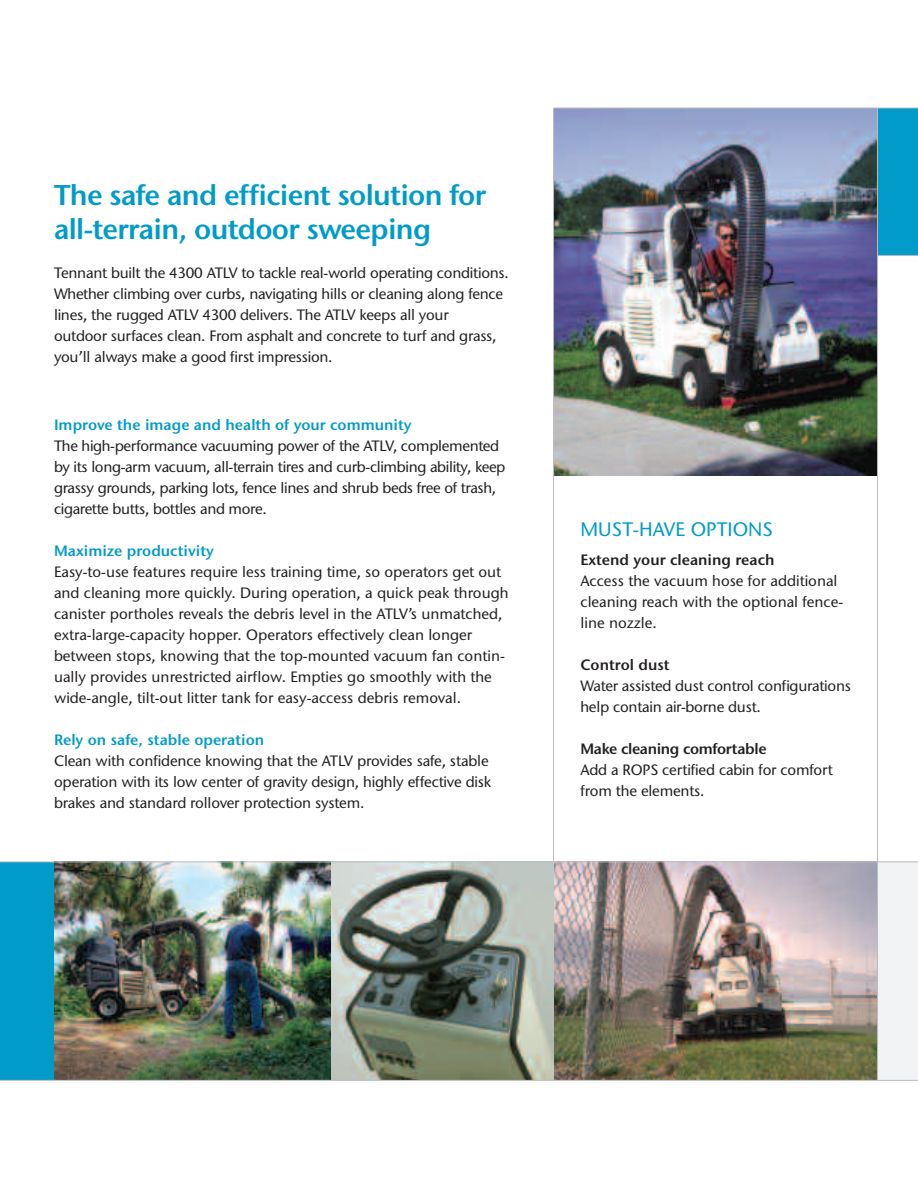
<style>
.page{position:relative;width:918px;height:1188px;background:#fff}
.page>*{position:absolute;margin:0;border:0;box-sizing:border-box;transform-origin:0 0}
.t1{font:28.5px/34.2px "Stone Sans ITC Semi";letter-spacing:-.025em;color:#009bc8}
.t2{font:500 19.5px "Stone Sans ITC";color:#009bc8}
.t3{font:500 15px/21px "Stone Sans ITC";letter-spacing:-.01em;color:#231f20}
.t4{font:15px "Stone Sans ITC Semi";color:#009bc8}
.t5{font:15px "Stone Sans ITC Semi";color:#231f20}
.t6{font:15px "Stone Sans ITC Semi";letter-spacing:-.025em;color:#231f20}
</style>
<div class="page">
<div style="left:878px;top:108px;width:40px;height:147px;background:#009bc8"></div>
<div style="left:878px;top:862px;width:40px;height:218px;background:#f2f3f4"></div>
<img style="left:538px;top:863px;width:339px;height:217px">
<img style="left:0;top:863px;width:538px;height:217px">
<img style="left:54px;top:863px;width:277px;height:217px">
<hr style="left:877px;top:862px;width:1px;height:218px;background:#bcbdc0">
<img style="left:554px;top:109px;width:323px;height:367px">
<hr style="left:0;top:862px;width:918px;height:1px;background:#bcbdc0">
<hr style="left:553px;top:108px;width:1px;height:754px;background:#bcbdc0">
<hr style="left:877px;top:108px;width:1px;height:754px;background:#bcbdc0">
<hr style="left:0;top:1080px;width:918px;height:1px;background:#bcbdc0">
<hr style="left:554px;top:108px;width:364px;height:1px;background:#bcbdc0">
<hr style="left:877px;top:255px;width:41px;height:1px;background:#bcbdc0">
<h1 class="t1" style="left:54px;top:181px;width:434px">The safe and efficient solution for all-terrain, outdoor sweeping</h1>
<p class="t3" style="left:54px;top:264px;width:456px">Tennant built the 4300 ATLV to tackle real-world operating conditions.<br>Whether climbing over curbs, navigating hills or cleaning along fence lines, the rugged ATLV 4300 delivers. The ATLV keeps all your<br>outdoor surfaces clean. From asphalt and concrete to turf and grass, you’ll always make a good first impression.</p>
<p class="t4" style="left:54px;top:419px;width:359px">Improve the image and health of your community</p>
<p class="t3" style="left:54px;top:437px;width:453px">The high-performance vacuuming power of the ATLV, complemented by its long-arm vacuum, all-terrain tires and curb-climbing ability, keep grassy grounds, parking lots, fence lines and shrub beds free of trash, cigarette butts, bottles and more.</p>
<p class="t4" style="left:54px;top:545px;width:162px">Maximize productivity</p>
<p class="t3" style="left:54px;top:563px;width:456px">Easy-to-use features require less training time, so operators get out and cleaning more quickly. During operation, a quick peak through canister portholes reveals the debris level in the ATLV’s unmatched, extra-large-capacity hopper. Operators effectively clean longer between stops, knowing that the top-mounted vacuum fan contin&shy;ually provides unrestricted airflow. Empties go smoothly with the wide-angle, tilt-out litter tank for easy-access debris removal.</p>
<p class="t4" style="left:54px;top:734px;width:212px">Rely on safe, stable operation</p>
<p class="t3" style="left:54px;top:752px;width:439px">Clean with confidence knowing that the ATLV provides safe, stable operation with its low center of gravity design, highly effective disk brakes and standard rollover protection system.</p>
<h2 class="t2" style="left:580px;top:521px;width:194px">MUST-HAVE OPTIONS</h2>
<p class="t5" style="left:580px;top:554px;width:196px">Extend your cleaning reach</p>
<p class="t3" style="left:580px;top:572px;width:264px">Access the vacuum hose for additional cleaning reach with the optional fence&shy;line nozzle.</p>
<p class="t5" style="left:580px;top:659px;width:91px">Control dust</p>
<p class="t3" style="left:580px;top:677px;width:272px">Water assisted dust control configurations help contain air-borne dust.</p>
<p class="t6" style="left:580px;top:743px;width:188px">Make cleaning comfortable</p>
<p class="t3" style="left:580px;top:761px;width:254px">Add a ROPS certified cabin for comfort from the elements.</p>
</div>
